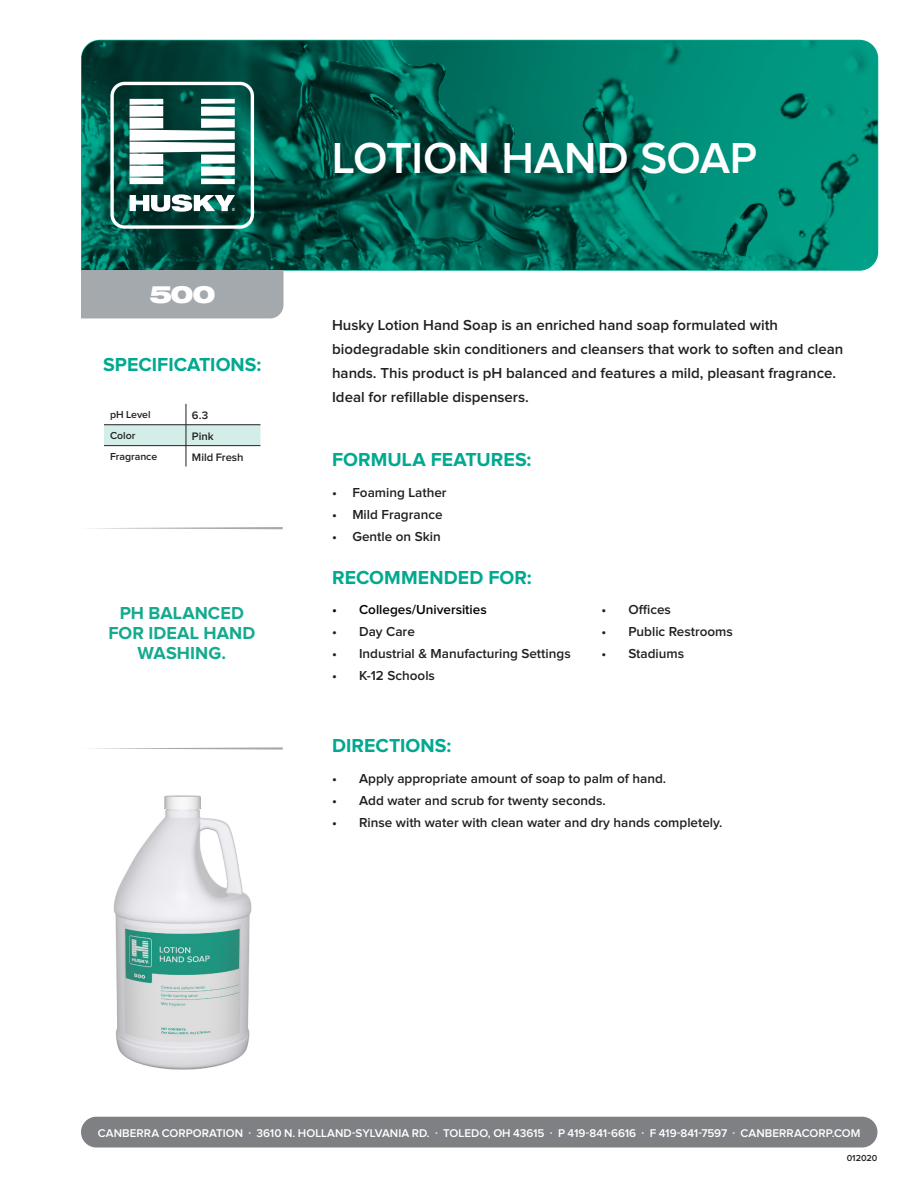
<style>
.page{position:relative;width:918px;height:1188px;background:#fff}
.page>*{position:absolute;margin:0;border:0;box-sizing:border-box;transform-origin:0 0}
.product_name{font:600 45px "Proxima Nova";color:#fff}
.t1{font:900 expanded 24px "Helvetica Neue";color:#fff}
.subhead{font:700 19.5px "Proxima Nova";letter-spacing:.005em;color:#00a990}
.t2{font:700 18px/20.2px "Proxima Nova";letter-spacing:.005em;color:#15aa8f;text-align:center}
.body_copy{font:600 15px/24px "Proxima Nova";color:#231f20}
.t3{font:600 13.5px "Proxima Nova";color:#231f20}
.t4{font:600 13.5px "Proxima Nova";color:#040503}
.t5{font:600 11.7px "Proxima Nova";color:#fff}
.t6{font:600 11.25px "Proxima Nova";letter-spacing:-.005em;color:#231f20}
.t7{font:600 10.5px "Proxima Nova";color:#231f20}
.t8{font:600 9px "Proxima Nova";color:#231f20}
</style>
<div class="page">
<svg style="left:81px;top:39px;width:798px;height:232px;background:#01705f"></svg>
<svg style="left:110px;top:82px;width:144px;height:147px"></svg>
<div style="left:81px;top:270px;width:203px;height:48px;background:#a3a9ad"></div>
<div style="left:81px;top:1117px;width:796px;height:31px;background:#7e8083;border-radius:15px"></div>
<svg style="left:104px;top:404px;width:156px;height:63px"></svg>
<svg style="left:91px;top:747px;width:192px;height:3px"></svg>
<svg style="left:91px;top:527px;width:192px;height:2px"></svg>
<img style="left:113px;top:795px;width:139px;height:275px">
<p class="t1" style="left:149px;top:278px;width:68px">500</p>
<p class="subhead" style="left:103px;top:355px;width:160px">SPECIFICATIONS:</p>
<p class="t7" style="left:110px;top:410px;width:42px">pH Level</p>
<p class="t6" style="left:192px;top:410px;width:18px">6.3</p>
<p class="t7" style="left:110px;top:431px;width:27px">Color</p>
<p class="t6" style="left:192px;top:431px;width:23px">Pink</p>
<p class="t7" style="left:110px;top:452px;width:49px">Fragrance</p>
<p class="t6" style="left:192px;top:452px;width:53px">Mild Fresh</p>
<p class="product_name" style="left:332px;top:137px;width:427px">LOTION HAND SOAP</p>
<p class="body_copy" style="left:332px;top:314px;width:513px">Husky Lotion Hand Soap is an enriched hand soap formulated with biodegradable skin conditioners and cleansers that work to soften and clean hands. This product is pH balanced and features a mild, pleasant fragrance.<br>Ideal for refillable dispensers.</p>
<p class="subhead" style="left:332px;top:451px;width:201px">FORMULA FEATURES:</p>
<p class="t3" style="left:332px;top:487px;width:116px">• Foaming Lather</p>
<p class="t3" style="left:332px;top:509px;width:112px">• Mild Fragrance</p>
<p class="t3" style="left:332px;top:530px;width:110px">• Gentle on Skin</p>
<p class="subhead" style="left:332px;top:569px;width:201px">RECOMMENDED FOR:</p>
<p class="t2" style="left:108px;top:603px;width:149px">PH BALANCED<br>FOR IDEAL HAND<br>WASHING.</p>
<p class="t4" style="left:332px;top:604px;width:156px">• Colleges/Universities</p>
<p class="t3" style="left:332px;top:626px;width:84px">• Day Care</p>
<p class="t3" style="left:332px;top:647px;width:240px">• Industrial &amp; Manufacturing Settings</p>
<p class="t3" style="left:332px;top:669px;width:104px">• K-12 Schools</p>
<p class="subhead" style="left:332px;top:737px;width:121px">DIRECTIONS:</p>
<p class="t3" style="left:601px;top:604px;width:71px">• Offices</p>
<p class="t3" style="left:601px;top:626px;width:133px">• Public Restrooms</p>
<p class="t3" style="left:601px;top:647px;width:84px">• Stadiums</p>
<p class="t3" style="left:332px;top:772px;width:336px">• Apply appropriate amount of soap to palm of hand.</p>
<p class="t3" style="left:332px;top:794px;width:275px">• Add water and scrub for twenty seconds.</p>
<p class="t3" style="left:332px;top:816px;width:392px">• Rinse with water with clean water and dry hands completely.</p>
<p class="t5" style="left:98px;top:1127px;width:764px">CANBERRA CORPORATION · 3610 N. HOLLAND-SYLVANIA RD. · TOLEDO, OH 43615 · P 419-841-6616 · F 419-841-7597 · CANBERRACORP.COM</p>
<p class="t8" style="left:847px;top:1154px;width:32px">012020</p>
</div>
